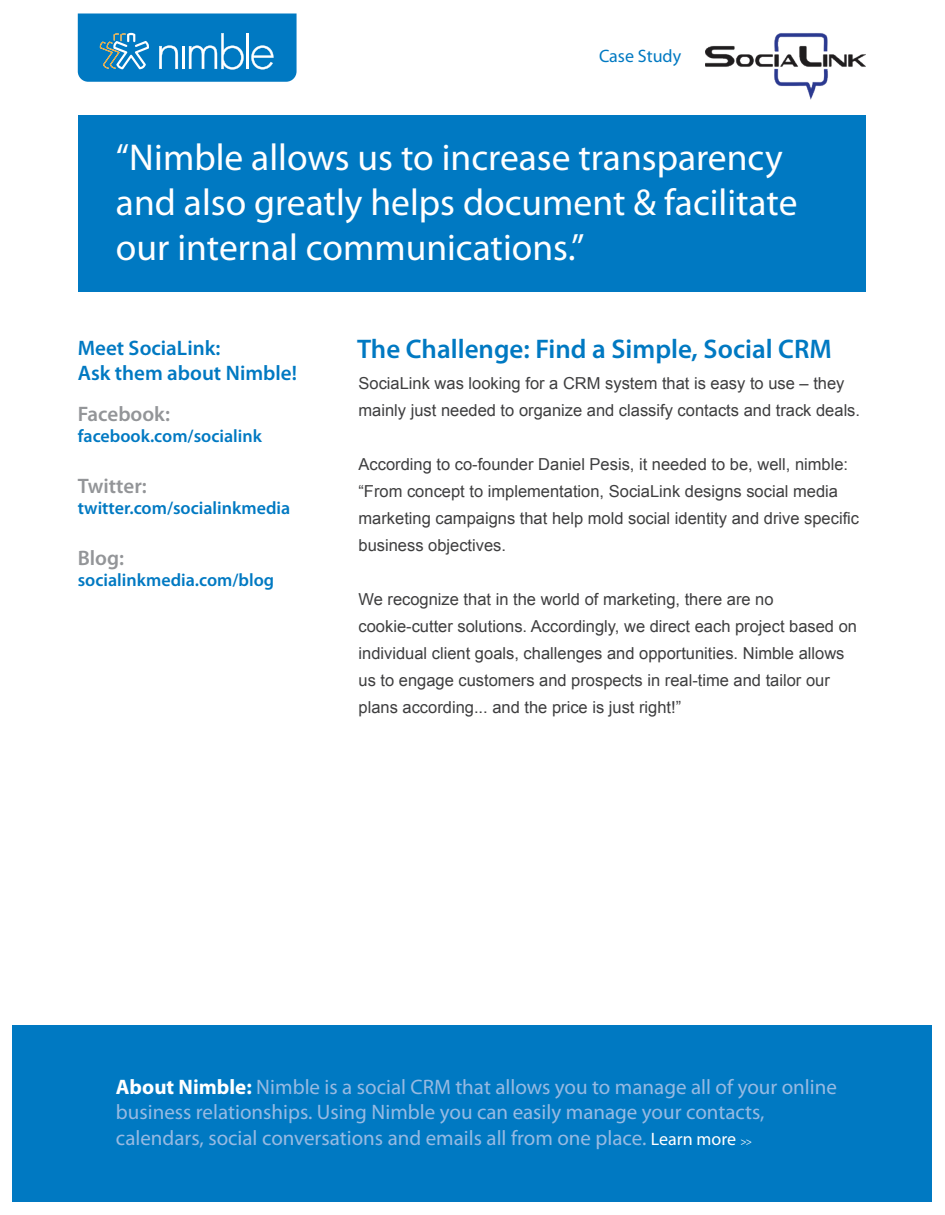
<style>
.page{position:relative;width:945px;height:1215px;background:#fff}
.page>*{position:absolute;margin:0;border:0;box-sizing:border-box;transform-origin:0 0}
.t1{font:37.5px/45px "Myriad Pro";color:#fff}
.t2{font:600 27px "Myriad Pro";color:#0079c2}
.t3{font:21px/25.2px "Myriad Pro";color:#97bae2}
.t4{font:600 21px/25.2px "Myriad Pro";color:#0079c2}
.t5{font:600 21px "Myriad Pro";color:#939598}
.t6{font:600 18px "Myriad Pro";color:#0079c2}
.t7{font:18px "Myriad Pro";color:#0079c2}
.t8{font:16.5px/27px "Arial";color:#3e3e3f}
.s1{font-weight:700;color:#fff}
.s2{font-size:18px;color:#fff}
.s3{font-size:10.5px;color:#fff}
</style>
<div class="page">
<svg style="left:78px;top:14px;width:219px;height:68px;background:#1b86c6"></svg>
<div style="left:78px;top:116px;width:788px;height:176px;background:#0079c2"></div>
<img style="left:705px;top:33px;width:161px;height:66px">
<div style="left:12px;top:1025px;width:920px;height:177px;background:#0079c2"></div>
<p class="t7" style="left:599px;top:45px;width:84px">Case Study</p>
<h1 class="t1" style="left:116px;top:134px;width:683px">“Nimble allows us to increase transparency and also greatly helps document &amp; facilitate our internal communications.”</h1>
<p class="t4" style="left:78px;top:335px;width:221px">Meet SociaLink:<br>Ask them about Nimble!</p>
<p class="t5" style="left:78px;top:400px;width:94px">Facebook:</p>
<p class="t6" style="left:78px;top:425px;width:186px">facebook.com/socialink</p>
<p class="t5" style="left:78px;top:472px;width:71px">Twitter:</p>
<p class="t6" style="left:78px;top:497px;width:214px">twitter.com/socialinkmedia</p>
<p class="t5" style="left:78px;top:544px;width:48px">Blog:</p>
<p class="t6" style="left:78px;top:569px;width:198px">socialinkmedia.com/blog</p>
<h2 class="t2" style="left:357px;top:332px;width:476px">The Challenge: Find a Simple, Social CRM</h2>
<p class="t8" style="left:359px;top:369px;width:503px">SociaLink was looking for a CRM system that is easy to use – they mainly just needed to organize and classify contacts and track deals.</p>
<p class="t8" style="left:359px;top:450px;width:502px">According to co--founder Daniel Pesis, it needed to be, well, nimble: “From concept to implementation, SociaLink designs social media marketing campaigns that help mold social identity and drive specific business objectives.</p>
<p class="t8" style="left:359px;top:585px;width:500px">We recognize that in the world of marketing, there are no cookie--cutter solutions. Accordingly, we direct each project based on individual client goals, challenges and opportunities. Nimble allows us to engage customers and prospects in real--time and tailor our plans according... and the price is just right!”</p>
<p class="t3" style="left:116px;top:1074px;width:723px"><span class="s1">About Nimble:</span> Nimble is a social CRM that allows you to manage all of your online business relationships. Using Nimble you can easily manage your contacts, calendars, social conversations and emails all from one place. <span class="s2">Learn more</span> <span class="s3">&gt;&gt;</span></p>
</div>
